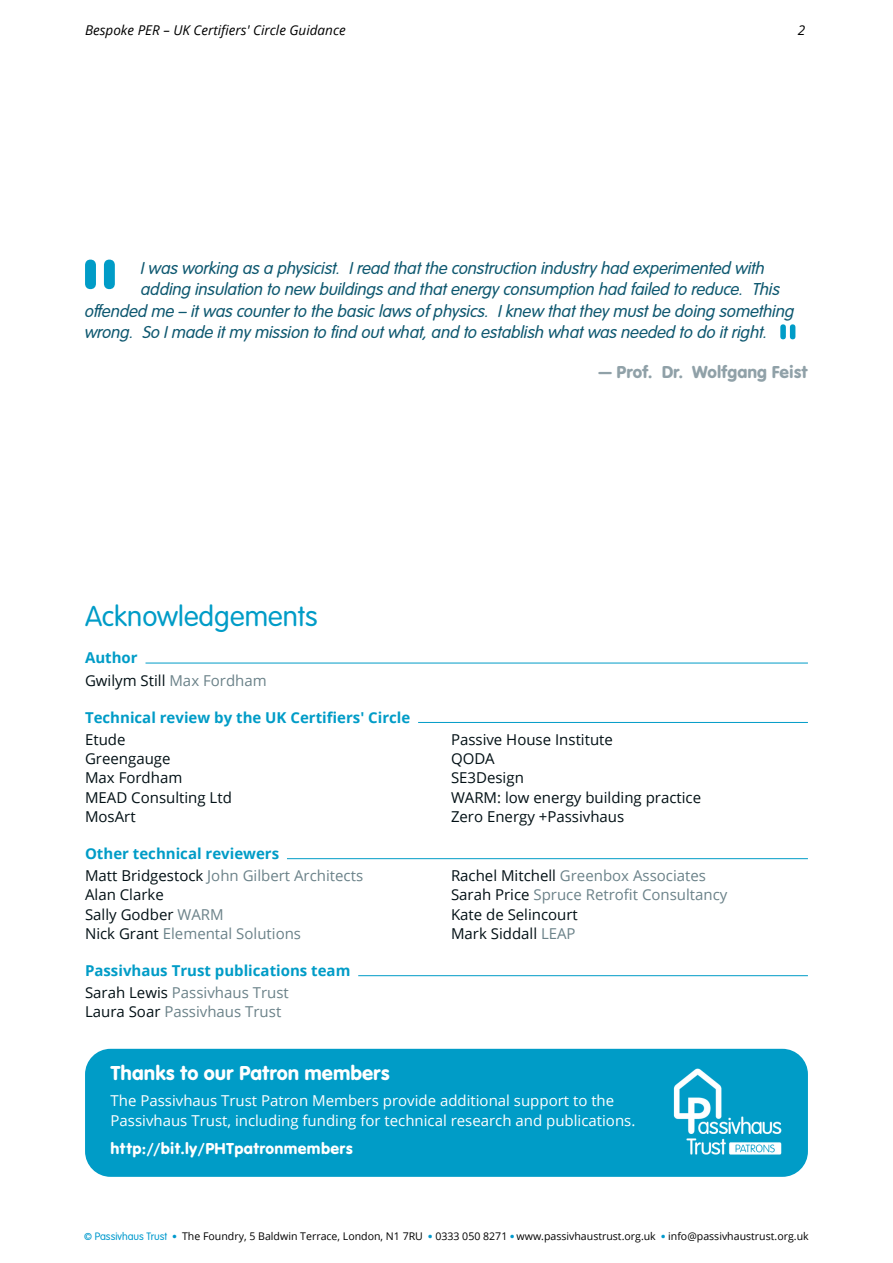
<style>
.page{position:relative;width:893px;height:1263px;background:#fff}
.page>*{position:absolute;margin:0;border:0;box-sizing:border-box;transform-origin:0 0}
.t1{font:300 141.9px "VAG Rundschrift D";color:#009cc7}
.t2{font:300 72px "VAG Rundschrift D";color:#009cc7}
.Heading_1_same_page{font:300 30px "VAG Rundschrift D";color:#009cc7}
.t3{font:21px "VAG Rundschrift D";color:#fff}
.t4{font:italic 300 18px "VAG Rundschrift D";color:#0e5870}
.Quote_citation{font:18px "VAG Rundschrift D";color:#90a1a8}
.t5{font:16.5px "VAG Rundschrift D";letter-spacing:.02em;color:#fff}
.authors_list_2_col{font:15px "Open Sans";color:#021015}
.authors_list_2_col-2{font:15px "Open Sans";color:#6b8289}
.t6{font:15px/19.8px "Open Sans";color:#fff}
.authors_list_heading{font:700 15px "Open Sans";color:#009cc7}
.authors_list{font:15px "Open Sans";color:#6b8289}
.authors_list-2{font:15px "Open Sans";color:#021015}
.t7{font:italic 13.5px "Open Sans";color:#000}
.t8{font:10.65px "Open Sans";color:#000}
.s1{color:#6b8289}
.s2{color:#021015}
.s3{font-family:"VAG Rundschrift D";font-weight:300;color:#0099cd}
.s4{font-family:"VAG Rundschrift D";font-weight:300;font-size:11.25px;color:#0099cd}
</style>
<div class="page">
<div style="left:85px;top:1049px;width:723px;height:128px;background:#009cc7;border-radius:26px"></div>
<img style="left:673px;top:1068px;width:109px;height:87px">
<hr style="left:146px;top:663px;width:662px;height:1px;background:#009cc7">
<hr style="left:418px;top:722px;width:390px;height:1px;background:#009cc7">
<hr style="left:287px;top:858px;width:521px;height:1px;background:#009cc7">
<hr style="left:358px;top:975px;width:450px;height:1px;background:#009cc7">
<p class="t7" style="left:85px;top:21px;width:262px">Bespoke PER – UK Certifiers' Circle Guidance</p>
<p class="t7" style="left:798px;top:21px;width:9px">2</p>
<p class="t1" style="left:78px;top:231px;width:46px">"</p>
<p class="t4" style="left:141px;top:256px;width:625px">I was working as a physicist. I read that the construction industry had experimented with</p>
<p class="t4" style="left:141px;top:277px;width:640px">adding insulation to new buildings and that energy consumption had failed to reduce. This</p>
<p class="t4" style="left:85px;top:299px;width:711px">offended me – it was counter to the basic laws of physics. I knew that they must be doing something</p>
<p class="t4" style="left:85px;top:320px;width:684px">wrong. So I made it my mission to find out what, and to establish what was needed to do it right.</p>
<p class="Quote_citation" style="left:599px;top:361px;width:211px">— Prof. Dr. Wolfgang Feist</p>
<p class="t2" style="left:777px;top:310px;width:24px">"</p>
<h1 class="Heading_1_same_page" style="left:85px;top:600px;width:234px">Acknowledgements</h1>
<p class="authors_list_heading" style="left:85px;top:647px;width:54px">Author</p>
<p class="authors_list-2" style="left:85px;top:670px;width:183px">Gwilym Still <span class="s1">Max Fordham</span></p>
<p class="authors_list_heading" style="left:85px;top:707px;width:327px">Technical review by the UK Certifiers' Circle</p>
<p class="authors_list_2_col" style="left:85px;top:729px;width:42px">Etude</p>
<p class="authors_list_2_col" style="left:85px;top:748px;width:87px">Greengauge</p>
<p class="authors_list_2_col" style="left:85px;top:768px;width:99px">Max Fordham</p>
<p class="authors_list_2_col" style="left:85px;top:787px;width:148px">MEAD Consulting Ltd</p>
<p class="authors_list_2_col" style="left:85px;top:806px;width:52px">MosArt</p>
<p class="authors_list_heading" style="left:85px;top:843px;width:196px">Other technical reviewers</p>
<p class="authors_list_2_col-2" style="left:85px;top:865px;width:280px"><span class="s2">Matt Bridgestock</span> John Gilbert Architects</p>
<p class="authors_list_2_col" style="left:85px;top:885px;width:80px">Alan Clarke</p>
<p class="authors_list_2_col" style="left:85px;top:904px;width:140px">Sally Godber <span class="s1">WARM</span></p>
<p class="authors_list_2_col-2" style="left:85px;top:923px;width:218px"><span class="s2">Nick Grant</span> Elemental Solutions</p>
<p class="authors_list_heading" style="left:85px;top:960px;width:267px">Passivhaus Trust publications team</p>
<p class="authors_list" style="left:85px;top:982px;width:205px"><span class="s2">Sarah Lewis</span> Passivhaus Trust</p>
<p class="authors_list" style="left:85px;top:1002px;width:198px"><span class="s2">Laura Soar</span> Passivhaus Trust</p>
<p class="authors_list_2_col" style="left:451px;top:729px;width:163px">Passive House Institute</p>
<p class="authors_list_2_col" style="left:451px;top:748px;width:45px">QODA</p>
<p class="authors_list_2_col" style="left:451px;top:768px;width:74px">SE3Design</p>
<p class="authors_list_2_col" style="left:451px;top:787px;width:252px">WARM: low energy building practice</p>
<p class="authors_list_2_col" style="left:451px;top:806px;width:175px">Zero Energy +Passivhaus</p>
<p class="authors_list_2_col-2" style="left:451px;top:865px;width:257px"><span class="s2">Rachel Mitchell</span> Greenbox Associates</p>
<p class="authors_list_2_col-2" style="left:451px;top:885px;width:278px"><span class="s2">Sarah Price</span> Spruce Retrofit Consultancy</p>
<p class="authors_list_2_col" style="left:451px;top:904px;width:128px">Kate de Selincourt</p>
<p class="authors_list_2_col" style="left:451px;top:923px;width:126px">Mark Siddall <span class="s1">LEAP</span></p>
<p class="t3" style="left:111px;top:1060px;width:281px">Thanks to our Patron members</p>
<p class="t6" style="left:111px;top:1090px;width:526px">The Passivhaus Trust Patron Members provide additional support to the<br>Passivhaus Trust, including funding for technical research and publications.</p>
<p class="t5" style="left:111px;top:1139px;width:244px">http://bit.ly/PHTpatronmembers</p>
<p class="t8" style="left:84px;top:1229px;width:726px"><span class="s3">©</span> <span class="s4">Passivhaus Trust</span> <span class="s3">•</span> The Foundry, 5 Baldwin Terrace, London, N1 7RU <span class="s3">•</span> 0333 050 8271 <span class="s3">•</span> www.passivhaustrust.org.uk <span class="s3">•</span> info@passivhaustrust.org.uk</p>
</div>
